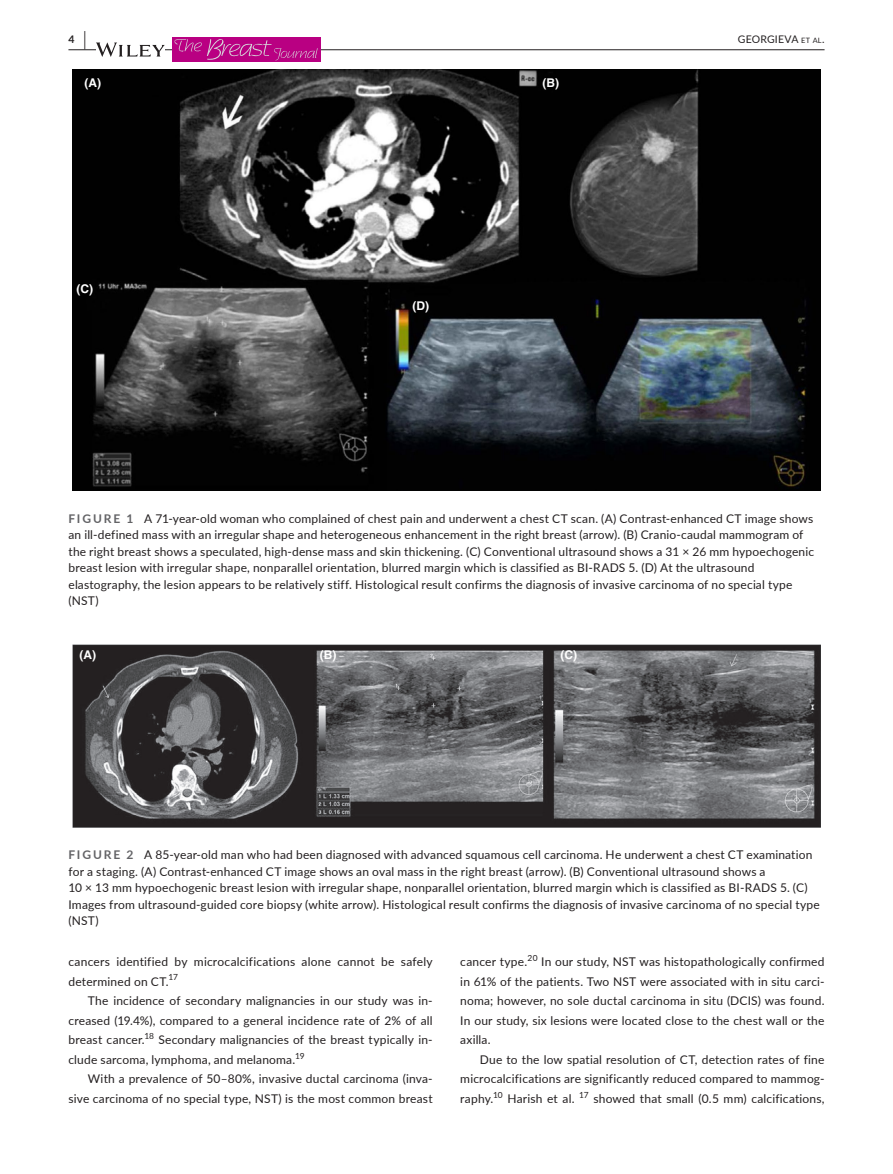
<style>
.page{position:relative;width:893px;height:1174px;background:#fff}
.page>*{position:absolute;margin:0;border:0;box-sizing:border-box;transform-origin:0 0}
.t1{font:12px/19.5px "Lato";letter-spacing:.015em;color:#231f20}
.t2{font:700 12px "Helvetica";color:#fff}
.t3{font:10.5px "Lato";letter-spacing:.02em;color:#231f20}
.t4{font:700 10.5px "Lato";color:#231f20}
.t5{font:8.4px "Lato";color:#231f20}
.s1{font-size:19.5px}
.s2{font-size:7.35px}
.s3{font-weight:700;color:#636366}
</style>
<div class="page">
<hr style="left:68px;top:49px;width:756px;height:1px;background:#231f20">
<svg style="left:96px;top:42px;width:69px;height:15px"></svg>
<div style="left:172px;top:37px;width:149px;height:25px;background:#b90082"></div>
<svg style="left:174px;top:39px;width:144px;height:21px"></svg>
<img style="left:72px;top:69px;width:749px;height:422px">
<img style="left:72px;top:644px;width:749px;height:183px">
<p class="t4" style="left:68px;top:31px;width:19px">4 <span class="s1">|</span></p>
<p class="t3" style="left:738px;top:31px;width:88px">GEORGIEVA <span class="s2">et al</span>.</p>
<p class="t2" style="left:84px;top:76px;width:18px">(A)</p>
<p class="t2" style="left:543px;top:76px;width:18px">(B)</p>
<p class="t2" style="left:77px;top:281px;width:18px">(C)</p>
<p class="t2" style="left:412px;top:298px;width:18px">(D)</p>
<p class="t1" style="left:68px;top:510px;width:747px;line-height:16.5px"><span class="s3">FIGURE 1</span> A 71-year-old woman who complained of chest pain and underwent a chest CT scan. (A) Contrast-enhanced CT image shows an ill-defined mass with an irregular shape and heterogeneous enhancement in the right breast (arrow). (B) Cranio-caudal mammogram of the right breast shows a speculated, high-dense mass and skin thickening. (C) Conventional ultrasound shows a 31 × 26 mm hypoechogenic breast lesion with irregular shape, nonparallel orientation, blurred margin which is classified as BI-RADS 5. (D) At the ultrasound elastography, the lesion appears to be relatively stiff. Histological result confirms the diagnosis of invasive carcinoma of no special type (NST)</p>
<p class="t2" style="left:79px;top:647px;width:18px">(A)</p>
<p class="t2" style="left:320px;top:647px;width:18px">(B)</p>
<p class="t2" style="left:560px;top:647px;width:18px">(C)</p>
<p class="t1" style="left:68px;top:846px;width:753px;line-height:16.5px"><span class="s3">FIGURE 2</span> A 85-year-old man who had been diagnosed with advanced squamous cell carcinoma. He underwent a chest CT examination for a staging. (A) Contrast-enhanced CT image shows an oval mass in the right breast (arrow). (B) Conventional ultrasound shows a<br>10 × 13 mm hypoechogenic breast lesion with irregular shape, nonparallel orientation, blurred margin which is classified as BI-RADS 5. (C)<br>Images from ultrasound-guided core biopsy (white arrow). Histological result confirms the diagnosis of invasive carcinoma of no special type (NST)</p>
<p class="t1" style="left:68px;top:951px;width:366px">cancers identified by microcalcifications alone cannot be safely determined on CT.</p>
<p class="t5" style="left:169px;top:971px;width:11px">17</p>
<p class="t1" style="left:68px;top:990px;width:366px;text-align:justify;text-indent:20px">The incidence of secondary malignancies in our study was in&shy;creased (19.4%), compared to a general incidence rate of 2% of all breast cancer.<sup>18</sup> Secondary malignancies of the breast typically in&shy;clude sarcoma, lymphoma, and melanoma.<sup>19</sup></p>
<p class="t1" style="left:68px;top:1068px;width:366px;text-align:right">With a prevalence of 50–80%, invasive ductal carcinoma (inva&shy;sive carcinoma of no special type, NST) is the most common breast</p>
<p class="t1" style="left:460px;top:951px;width:366px;text-align:justify">cancer type.<sup>20</sup> In our study, NST was histopathologically confirmed in 61% of the patients. Two NST were associated with in situ carci&shy;noma; however, no sole ductal carcinoma in situ (DCIS) was found.<br>In our study, six lesions were located close to the chest wall or the axilla.</p>
<p class="t1" style="left:460px;top:1049px;width:366px;text-align:justify;text-indent:20px">Due to the low spatial resolution of CT, detection rates of fine microcalcifications are significantly reduced compared to mammog&shy;raphy.<sup>10</sup> Harish et al. <sup>17</sup> showed that small (0.5 mm) calcifications,</p>
</div>
